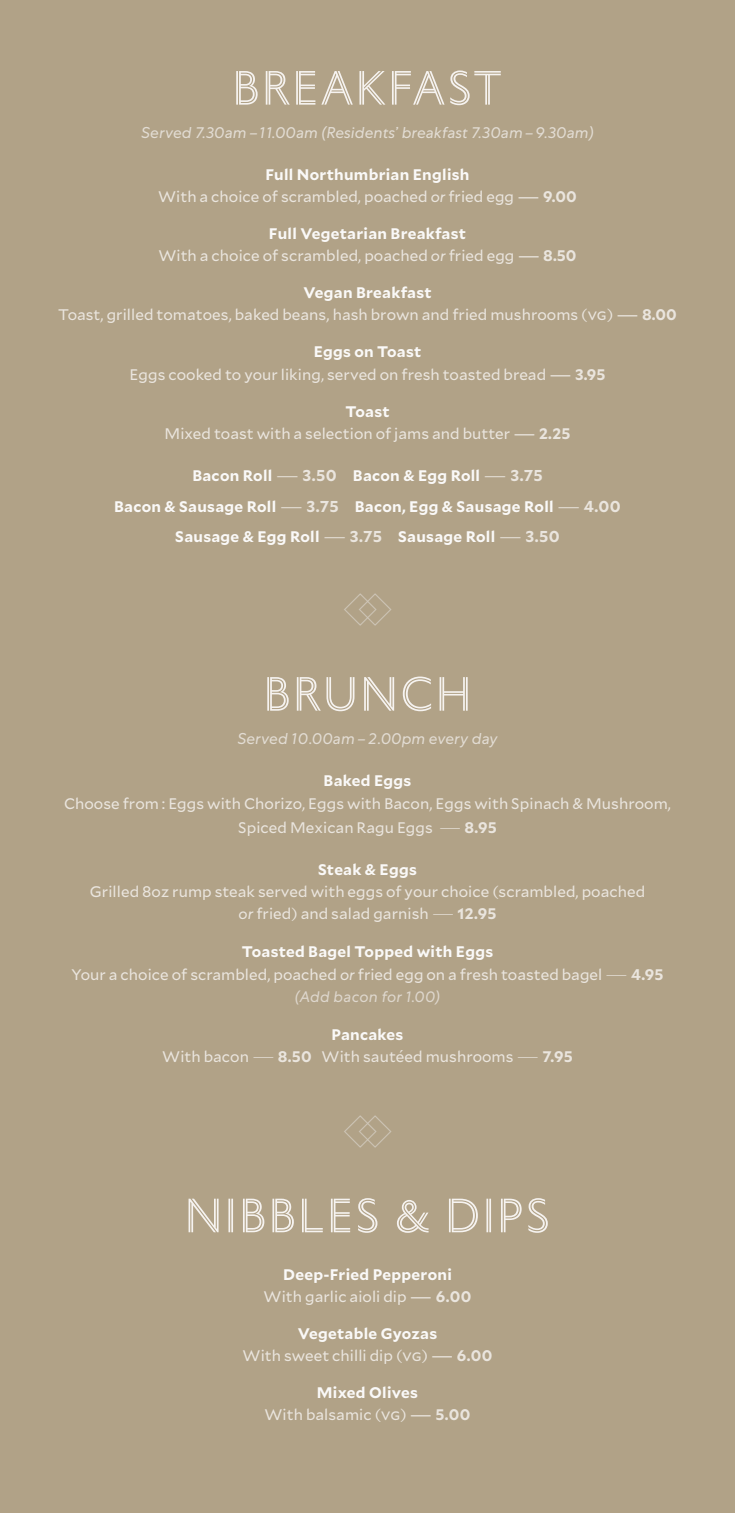
<style>
.page{position:relative;width:735px;height:1513px;background:#fff}
.page>*{position:absolute;margin:0;border:0;box-sizing:border-box;transform-origin:0 0}
.t1{font:50.75px "Portrait Inline Sans";letter-spacing:.065em;color:#f6f3f0}
.t2{font:italic 15.58px "Centra No.1";letter-spacing:.005em;color:#e2dcd3}
.t3{font:15.4px/22.2px "Mallory";letter-spacing:.005em;color:#eae5de;text-align:center}
.t4{font:700 15.4px/30.6px "Mallory";letter-spacing:.02em;color:#faf9f8;text-align:center}
.t5{font:italic 15.4px "Centra No.1";letter-spacing:.02em;color:#ded7cd}
.s1{font-weight:700;color:#faf9f8}
.s2{font-family:"Centra No.1";font-style:italic}
.s3{font-weight:700}
.s4{font-weight:300;font-size:15.75px;color:#eae5de}
.s5{font-size:15.75px;color:#eae5de}
.s6{font-weight:300;color:#dbd4c8}
.s7{font-weight:400;color:#eae5de}
.s8{color:#eae5de}
</style>
<div class="page">
<div style="left:0;top:0;width:734px;height:1513px;background:#b1a287"></div>
<h1 class="t1" style="left:233px;top:53px;width:270px">BREAKFAST</h1>
<p class="t2" style="left:141px;top:123px;width:454px">Served 7.30am – 11.00am (Residents’ breakfast 7.30am – 9.30am)</p>
<p class="t3" style="left:158px;top:163px;width:420px;line-height:21.7px"><span class="s1">Full Northumbrian English<br></span>With a choice of scrambled, poached <span class="s2">or</span> fried egg — <span class="s3">9.00</span></p>
<p class="t3" style="left:158px;top:222px;width:419px;line-height:21.7px"><span class="s1">Full Vegetarian Breakfast<br></span>With a choice of scrambled, poached <span class="s2">or</span> fried egg —<span class="s3">8.50</span></p>
<p class="t3" style="left:58px;top:281px;width:620px;line-height:21.7px"><span class="s1">Vegan Breakfast<br></span>Toast, grilled tomatoes, baked beans, hash brown and fried mushrooms (vg) —<span class="s3">8.00</span></p>
<p class="t3" style="left:129px;top:340px;width:477px"><span class="s1">Eggs on Toast<br></span>Eggs cooked to your liking, served on fresh toasted bread —<span class="s3">3.95</span></p>
<p class="t3" style="left:164px;top:400px;width:407px"><span class="s1">Toast<br></span>Mixed toast with a selection of jams and butter —<span class="s3">2.25</span></p>
<p class="t4" style="left:114px;top:459px;width:508px">Bacon Roll <span class="s4">—</span><span class="s5">3.50</span> Bacon &amp; Egg Roll <span class="s4">—</span><span class="s5">3.75<br></span>Bacon &amp; Sausage Roll <span class="s4">—</span><span class="s5">3.75</span> Bacon, Egg &amp; Sausage Roll <span class="s4">—</span><span class="s5">4.00<br></span>Sausage &amp; Egg Roll <span class="s4">—</span><span class="s5">3.75</span> Sausage Roll <span class="s4">—</span><span class="s5">3.50</span></p>
<h1 class="t1" style="left:264px;top:659px;width:208px">BRUNCH</h1>
<p class="t2" style="left:237px;top:729px;width:261px">Served 10.00am – 2.00pm every day</p>
<p class="t4" style="left:323px;top:765px;width:89px">Baked Eggs</p>
<p class="t3" style="left:64px;top:791px;width:608px;line-height:24.2px">Choose from : Eggs with Chorizo, Eggs with Bacon, Eggs with Spinach &amp; Mushroom,<br>Spiced Mexican Ragu Eggs <span class="s6">—</span><span class="s3">8.95</span></p>
<p class="t4" style="left:318px;top:853px;width:100px">Steak &amp; Eggs</p>
<p class="t3" style="left:90px;top:880px;width:557px">Grilled 8oz rump steak served with eggs of your choice (scrambled, poached <span class="s2">or</span> fried) and salad garnish <span class="s6">—</span><span class="s3">12.95</span></p>
<p class="t3" style="left:71px;top:939px;width:593px;line-height:23.1px"><span class="s1">Toasted Bagel Topped with Eggs<br></span>Your a choice of scrambled, poached <span class="s2">or</span> fried egg on a fresh toasted bagel <span class="s6">—</span><span class="s3">4.95</span></p>
<p class="t5" style="left:295px;top:988px;width:147px">(Add bacon for 1.00)</p>
<p class="t3" style="left:162px;top:1022px;width:412px"><span class="s1">Pancakes<br></span>With bacon <span class="s6">—</span><span class="s3">8.50</span> With sautéed mushrooms <span class="s6">—</span><span class="s3">7.95</span></p>
<h1 class="t1" style="left:185px;top:1181px;width:366px">NIBBLES &amp; DIPS</h1>
<p class="t4" style="left:263px;top:1263px;width:209px;line-height:22.2px">Deep-Fried Pepperoni<br><span class="s7">With garlic aioli dip —</span> <span class="s8">6.00</span></p>
<p class="t3" style="left:242px;top:1322px;width:251px"><span class="s1">Vegetable Gyozas<br></span>With sweet chilli dip (vg) —<span class="s3">6.00</span></p>
<p class="t3" style="left:264px;top:1381px;width:207px"><span class="s1">Mixed Olives<br></span>With balsamic (vg) —<span class="s3">5.00</span></p>
</div>
